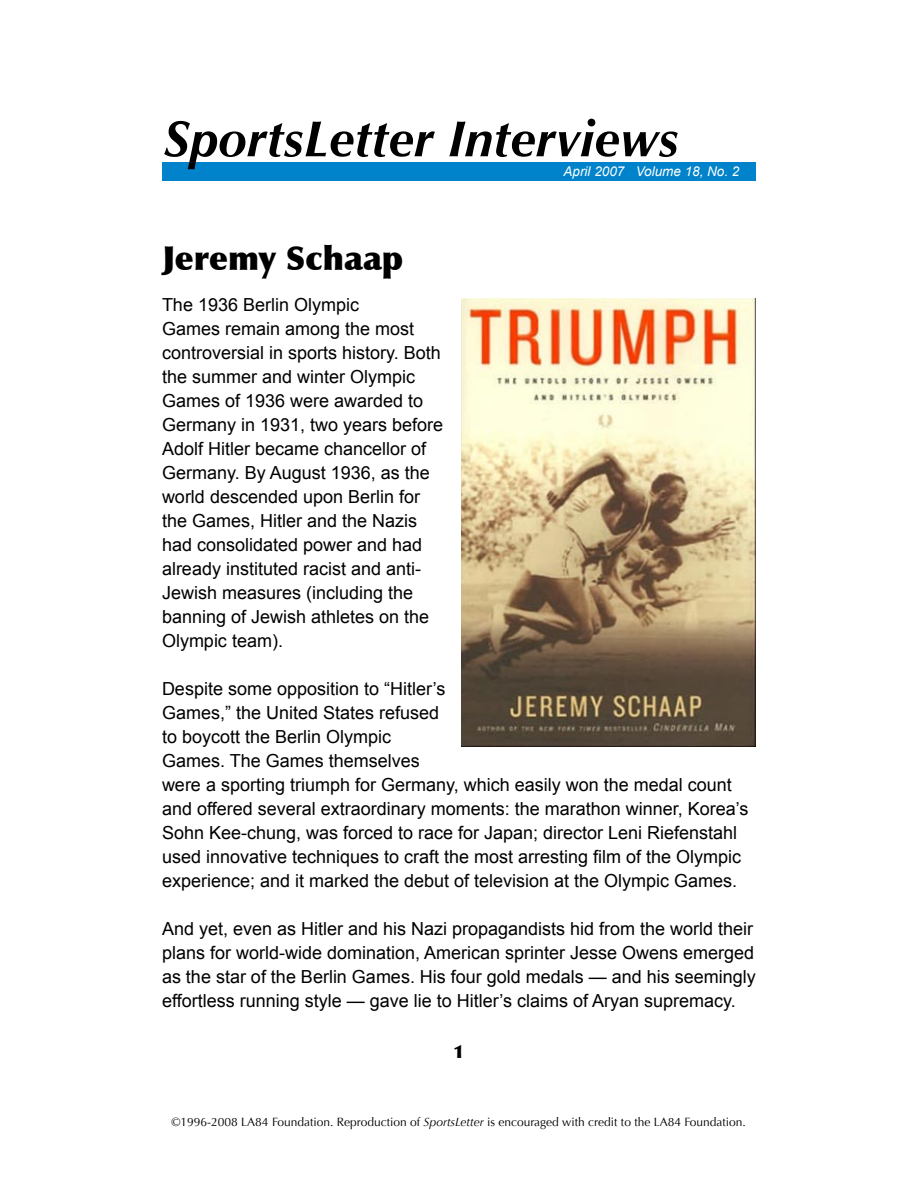
<style>
.page{position:relative;width:918px;height:1188px;background:#fff}
.page>*{position:absolute;margin:0;border:0;box-sizing:border-box;transform-origin:0 0}
.t1{font:italic 700 51px "Optima";color:#000}
.t2{font:900 33px "Optima";color:#000}
.t3{font:18px/24px "Arial";color:#000}
.t4{font:900 18px "Optima";color:#000}
.t5{font:italic 13.5px "Arial";color:#fff}
.t6{font:12px "Optima";color:#000}
.s1{font-style:italic}
</style>
<div class="page">
<div style="left:162px;top:162px;width:594px;height:19px;background:#0083ca"></div>
<img style="left:462px;top:298px;width:294px;height:449px">
<h1 class="t1" style="left:164px;top:109px;width:516px">SportsLetter Interviews</h1>
<p class="t5" style="left:564px;top:164px;width:177px">April 2007 Volume 18, No. 2</p>
<h2 class="t2" style="left:162px;top:238px;width:243px">Jeremy Schaap</h2>
<p class="t3" style="left:162px;top:293px;width:283px">The 1936 Berlin Olympic<br>Games remain among the most controversial in sports history. Both the summer and winter Olympic<br>Games of 1936 were awarded to<br>Germany in 1931, two years before<br>Adolf Hitler became chancellor of<br>Germany. By August 1936, as the world descended upon Berlin for the Games, Hitler and the Nazis had consolidated power and had already instituted racist and anti-<br>Jewish measures (including the banning of Jewish athletes on the<br>Olympic team).</p>
<p class="t3" style="left:162px;top:677px;width:588px">Despite some opposition to “Hitler’s<br>Games,” the United States refused<br>to boycott the Berlin Olympic<br>Games. The Games themselves<br>were a sporting triumph for Germany, which easily won the medal count and offered several extraordinary moments: the marathon winner, Korea’s Sohn Kee-chung, was forced to race for Japan; director Leni Riefenstahl used innovative techniques to craft the most arresting film of the Olympic experience; and it marked the debut of television at the Olympic Games.</p>
<p class="t3" style="left:162px;top:917px;width:595px">And yet, even as Hitler and his Nazi propagandists hid from the world their plans for world-wide domination, American sprinter Jesse Owens emerged as the star of the Berlin Games. His four gold medals — and his seemingly effortless running style — gave lie to Hitler’s claims of Aryan supremacy.</p>
<p class="t4" style="left:453px;top:1041px;width:12px">1</p>
<p class="t6" style="left:172px;top:1115px;width:576px">©1996-2008 LA84 Foundation. Reproduction of <span class="s1">SportsLetter</span> is encouraged with credit to the LA84 Foundation.</p>
</div>
